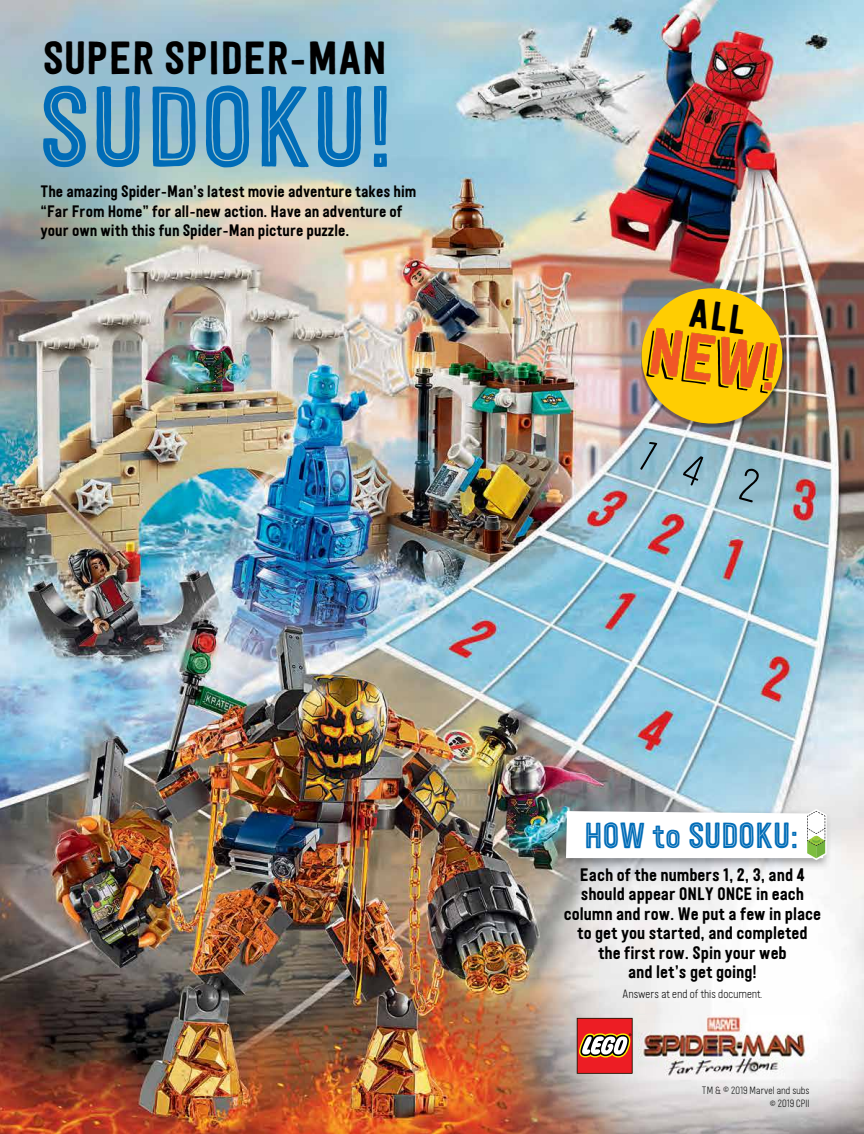
<style>
.page{position:relative;width:864px;height:1134px;background:#fff}
.page>*{position:absolute;margin:0;border:0;box-sizing:border-box;transform-origin:0 0}
.t1{font:113.4px "Festivo LC Inline";letter-spacing:.01em;color:#006cb7}
.t2{font:65.7px "Festivo LC Basic L Shadow";color:#000}
.t3{font:46.2px "Festivo LC Basic";letter-spacing:.01em;color:#000}
.t4{font:36px "Festivo LC Inline";color:#006cb7}
.t5{font:18px/19.5px "Festivo LC Basic";color:#000;text-align:center}
.t6{font:16.5px/19.5px "Festivo LC Basic";color:#000}
.t7{font:100 12px "Festivo LC";color:#000}
.t8{font:100 10.5px/13.5px "Festivo LC";color:#000;text-align:right}
</style>
<div class="page">
<img style="left:0;top:0;width:864px;height:1134px">
<img style="left:639px;top:1015px;width:170px;height:65px">
<svg style="left:577px;top:1018px;width:56px;height:56px;background:#ca4d42"></svg>
<img style="left:559px;top:807px;width:272px;height:62px">
<svg style="left:566px;top:809px;width:261px;height:51px"></svg>
<img style="left:641px;top:291px;width:142px;height:137px">
<div style="left:642px;top:288px;width:140px;height:136px;background:#ffcd02;border-radius:50%"></div>
<svg style="left:635px;top:439px;width:23px;height:31px"></svg>
<svg style="left:680px;top:452px;width:27px;height:35px"></svg>
<svg style="left:738px;top:467px;width:23px;height:36px"></svg>
<svg style="left:650px;top:298px;width:128px;height:93px"></svg>
<h3 class="t3" style="left:43px;top:25px;width:346px">SUPER SPIDER-MAN</h3>
<h1 class="t1" style="left:39px;top:46px;width:357px">SUDOKU!</h1>
<p class="t6" style="left:41px;top:181px;width:377px">The amazing Spider-Man’s latest movie adventure takes him “Far From Home” for all-new action. Have an adventure of your own with this fun Spider-Man picture puzzle.</p>
<h2 class="t2" style="left:656px;top:304px;width:132px;rotate:8deg">NEW!</h2>
<h3 class="t4" style="left:584px;top:809px;width:216px">HOW to SUDOKU:</h3>
<p class="t5" style="left:564px;top:864px;width:259px">Each of the numbers 1, 2, 3, and 4 should appear ONLY ONCE in each column and row. We put a few in place to get you started, and completed the first row. Spin your web<br>and let’s get going!</p>
<p class="t7" style="left:623px;top:986px;width:141px">Answers at end of this document.</p>
<p class="t8" style="left:702px;top:1083px;width:109px">TM &amp; © 2019 Marvel and subs © 2019 CPII</p>
</div>
